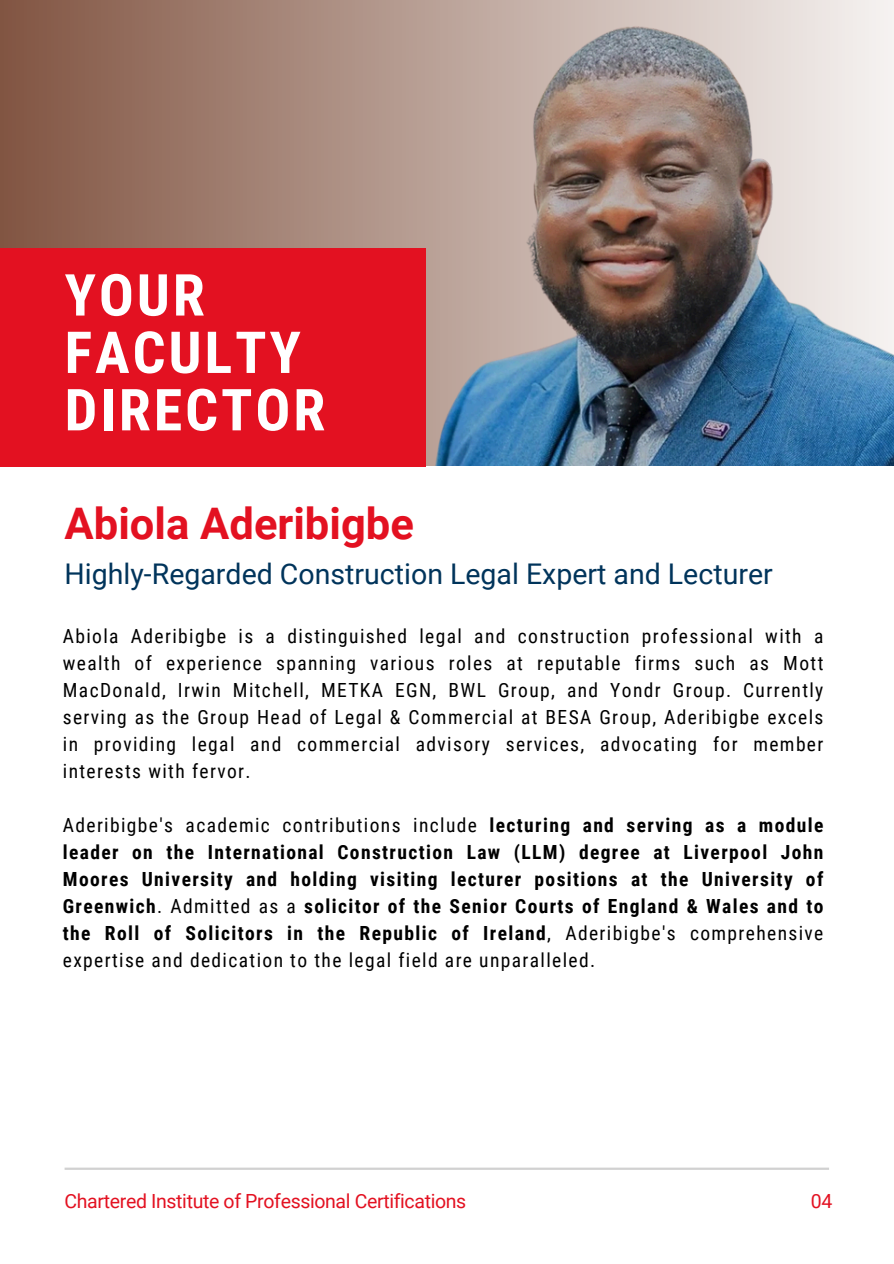
<style>
.page{position:relative;width:894px;height:1264px;background:#fff}
.page>*{position:absolute;margin:0;border:0;box-sizing:border-box;transform-origin:0 0}
.t1{font:700 57.9px/57.3px "Roboto Condensed";letter-spacing:.05em;color:#fff}
.t2{font:700 43.5px "Roboto";color:#e31121}
.t3{font:28.5px "Roboto";color:#00345b}
.t4{font:700 19.5px/27px "Roboto Condensed";letter-spacing:.07em;color:#000;text-align:justify}
.t5{font:19.5px/27px "Roboto Condensed";letter-spacing:.07em;color:#000;text-align:justify}
.t6{font:19.5px "Roboto";letter-spacing:-.015em;color:#e31121}
.s1{font-weight:400}
</style>
<div class="page">
<div style="left:0;top:0;width:893px;height:466px;background:linear-gradient(to right,#815542,#f6f3f1)"></div>
<div style="left:0;top:248px;width:425px;height:218px;background:#e31121"></div>
<hr style="left:65px;top:1167px;width:763px;height:2px;background:#d1d1d1">
<img style="left:399px;top:22px;width:494px;height:444px">
<p class="t1" style="left:65px;top:267px;width:262px">YOUR<br>FACULTY<br>DIRECTOR</p>
<h2 class="t2" style="left:65px;top:499px;width:351px">Abiola Aderibigbe</h2>
<h3 class="t3" style="left:65px;top:557px;width:709px">Highly-Regarded Construction Legal Expert and Lecturer</h3>
<p class="t5" style="left:63px;top:623px;width:761px">Abiola Aderibigbe is a distinguished legal and construction professional with a wealth of experience spanning various roles at reputable firms such as Mott MacDonald, Irwin Mitchell, METKA EGN, BWL Group, and Yondr Group. Currently serving as the Group Head of Legal &amp; Commercial at BESA Group, Aderibigbe excels in providing legal and commercial advisory services, advocating for member interests with fervor.</p>
<h1 class="t4" style="left:63px;top:812px;width:761px"><span class="s1">Aderibigbe's academic contributions include</span> lecturing and serving as a module leader on the International Construction Law (LLM) degree at Liverpool John Moores University and holding visiting lecturer positions at the University of Greenwich<span class="s1">. Admitted as a</span> solicitor of the Senior Courts of England &amp; Wales and to the Roll of Solicitors in the Republic of Ireland<span class="s1">, Aderibigbe's comprehensive expertise and dedication to the legal field are unparalleled.</span></h1>
<p class="t6" style="left:65px;top:1189px;width:403px">Chartered Institute of Professional Certifications</p>
<p class="t6" style="left:810px;top:1189px;width:23px">04</p>
</div>
